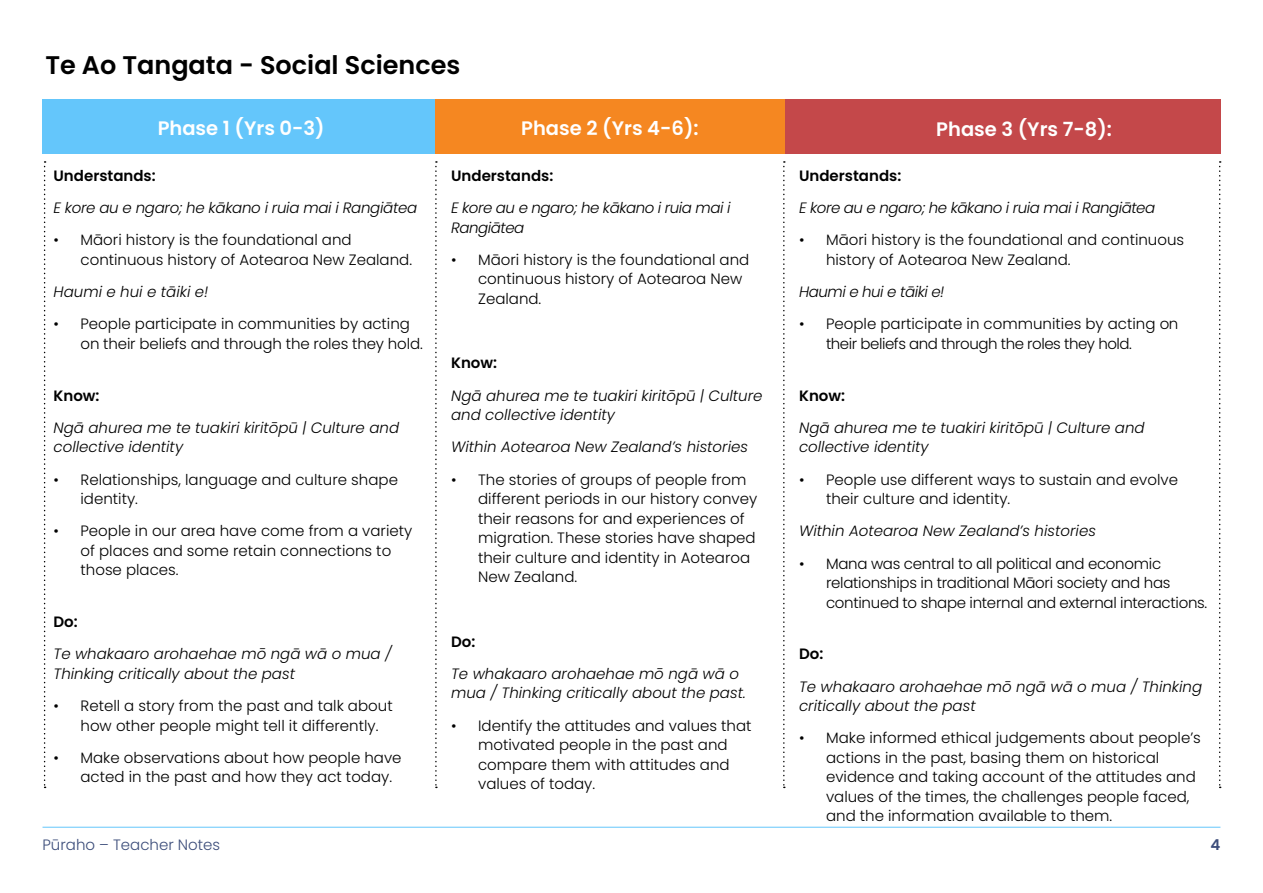
<style>
.page{position:relative;width:1263px;height:893px;background:#fff}
.page>*{position:absolute;margin:0;border:0;box-sizing:border-box;transform-origin:0 0}
.t1{font:600 25.5px "Poppins";color:#000}
.t2{font:600 19.5px "Poppins";color:#fff}
.t3{font:300 15px/19.5px "Poppins";color:#000}
.t4{font:italic 300 15px/19.5px "Poppins";color:#000}
.t5{font:300 15px/19.5px "Poppins";letter-spacing:-.02em;color:#000}
.t6{font:italic 300 15px/19.5px "Poppins";letter-spacing:-.03em;color:#000}
.t7{font:600 15px "Poppins";color:#000}
.t8{font:italic 300 15px "Poppins";letter-spacing:-.02em;color:#000}
.t9{font:300 15px "Poppins";color:#3c4d7a}
.t10{font:600 15px "Poppins";color:#3c4d7a}
</style>
<div class="page">
<hr style="left:43px;top:827px;width:1177px;height:1px;background:#64c6fb">
<div style="left:43px;top:99px;width:392px;height:55px;background:#64c6fb"></div>
<div style="left:435px;top:99px;width:350px;height:55px;background:#f58721"></div>
<div style="left:785px;top:99px;width:435px;height:55px;background:#c4484a"></div>
<svg style="left:44px;top:161px;width:2px;height:627px"></svg>
<svg style="left:435px;top:161px;width:2px;height:627px"></svg>
<svg style="left:783px;top:161px;width:2px;height:627px"></svg>
<svg style="left:1219px;top:161px;width:2px;height:627px"></svg>
<h1 class="t1" style="left:45px;top:50px;width:416px">Te Ao Tangata - Social Sciences</h1>
<h2 class="t2" style="left:158px;top:117px;width:169px">Phase 1 (Yrs 0-3)</h2>
<h2 class="t2" style="left:521px;top:117px;width:179px">Phase 2 (Yrs 4-6):</h2>
<h2 class="t2" style="left:936px;top:118px;width:177px">Phase 3 (Yrs 7-8):</h2>
<p class="t7" style="left:54px;top:167px;width:104px">Understands:</p>
<p class="t8" style="left:54px;top:199px;width:365px">E kore au e ngaro; he kākano i ruia mai i Rangiātea</p>
<p class="t3" style="left:81px;top:230px;width:333px;text-indent:-27px">• Māori history is the foundational and continuous history of Aotearoa New Zealand.</p>
<p class="t4" style="left:54px;top:282px;width:156px">Haumi e hui e tāiki e!</p>
<p class="t3" style="left:81px;top:314px;width:344px;text-indent:-27px">• People participate in communities by acting on their beliefs and through the roles they hold.</p>
<p class="t7" style="left:54px;top:387px;width:48px">Know:</p>
<p class="t4" style="left:54px;top:418px;width:347px">Ngā ahurea me te tuakiri kiritōpū | Culture and collective identity</p>
<p class="t3" style="left:81px;top:470px;width:319px;text-indent:-27px">• Relationships, language and culture shape identity.</p>
<p class="t3" style="left:81px;top:521px;width:333px;text-indent:-27px">• People in our area have come from a variety of places and some retain connections to those places.</p>
<p class="t7" style="left:54px;top:613px;width:26px">Do:</p>
<p class="t4" style="left:54px;top:644px;width:340px">Te whakaaro arohaehae mō ngā wā o mua /<br>Thinking critically about the past</p>
<p class="t3" style="left:81px;top:696px;width:314px;text-indent:-27px">• Retell a story from the past and talk about how other people might tell it differently.</p>
<p class="t3" style="left:81px;top:748px;width:323px;text-indent:-27px">• Make observations about how people have acted in the past and how they act today.</p>
<p class="t7" style="left:451px;top:167px;width:104px">Understands:</p>
<p class="t6" style="left:451px;top:198px;width:281px">E kore au e ngaro; he kākano i ruia mai i<br>Rangiātea</p>
<p class="t3" style="left:478px;top:250px;width:273px;text-indent:-27px">• Māori history is the foundational and continuous history of Aotearoa New<br>Zealand.</p>
<p class="t7" style="left:451px;top:354px;width:48px">Know:</p>
<p class="t4" style="left:451px;top:386px;width:313px">Ngā ahurea me te tuakiri kiritōpū | Culture and collective identity</p>
<p class="t4" style="left:451px;top:437px;width:298px">Within Aotearoa New Zealand’s histories</p>
<p class="t3" style="left:478px;top:470px;width:281px;text-indent:-27px">• The stories of groups of people from different periods in our history convey their reasons for and experiences of migration. These stories have shaped their culture and identity in Aotearoa New Zealand.</p>
<p class="t7" style="left:451px;top:633px;width:26px">Do:</p>
<p class="t4" style="left:451px;top:664px;width:296px">Te whakaaro arohaehae mō ngā wā o mua / Thinking critically about the past.</p>
<p class="t3" style="left:478px;top:716px;width:275px;text-indent:-27px">• Identify the attitudes and values that motivated people in the past and compare them with attitudes and values of today.</p>
<p class="t7" style="left:799px;top:167px;width:104px">Understands:</p>
<p class="t6" style="left:799px;top:198px;width:358px">E kore au e ngaro; he kākano i ruia mai i Rangiātea</p>
<p class="t3" style="left:826px;top:230px;width:360px;text-indent:-27px">• Māori history is the foundational and continuous history of Aotearoa New Zealand.</p>
<p class="t6" style="left:799px;top:282px;width:147px">Haumi e hui e tāiki e!</p>
<p class="t3" style="left:826px;top:314px;width:354px;text-indent:-27px">• People participate in communities by acting on their beliefs and through the roles they hold.</p>
<p class="t7" style="left:799px;top:387px;width:48px">Know:</p>
<p class="t4" style="left:799px;top:418px;width:347px">Ngā ahurea me te tuakiri kiritōpū | Culture and collective identity</p>
<p class="t3" style="left:826px;top:470px;width:354px;text-indent:-27px">• People use different ways to sustain and evolve their culture and identity.</p>
<p class="t4" style="left:799px;top:521px;width:298px">Within Aotearoa New Zealand’s histories</p>
<p class="t5" style="left:826px;top:554px;width:383px;text-indent:-27px">• Mana was central to all political and economic relationships in traditional Māori society and has continued to shape internal and external interactions.</p>
<p class="t7" style="left:799px;top:645px;width:26px">Do:</p>
<p class="t4" style="left:799px;top:677px;width:405px">Te whakaaro arohaehae mō ngā wā o mua / Thinking critically about the past</p>
<p class="t3" style="left:826px;top:728px;width:376px;text-indent:-27px">• Make informed ethical judgements about people’s actions in the past, basing them on historical evidence and taking account of the attitudes and values of the times, the challenges people faced, and the information available to them.</p>
<p class="t9" style="left:43px;top:836px;width:179px">Pūraho – Teacher Notes</p>
<p class="t10" style="left:1210px;top:836px;width:11px">4</p>
</div>
